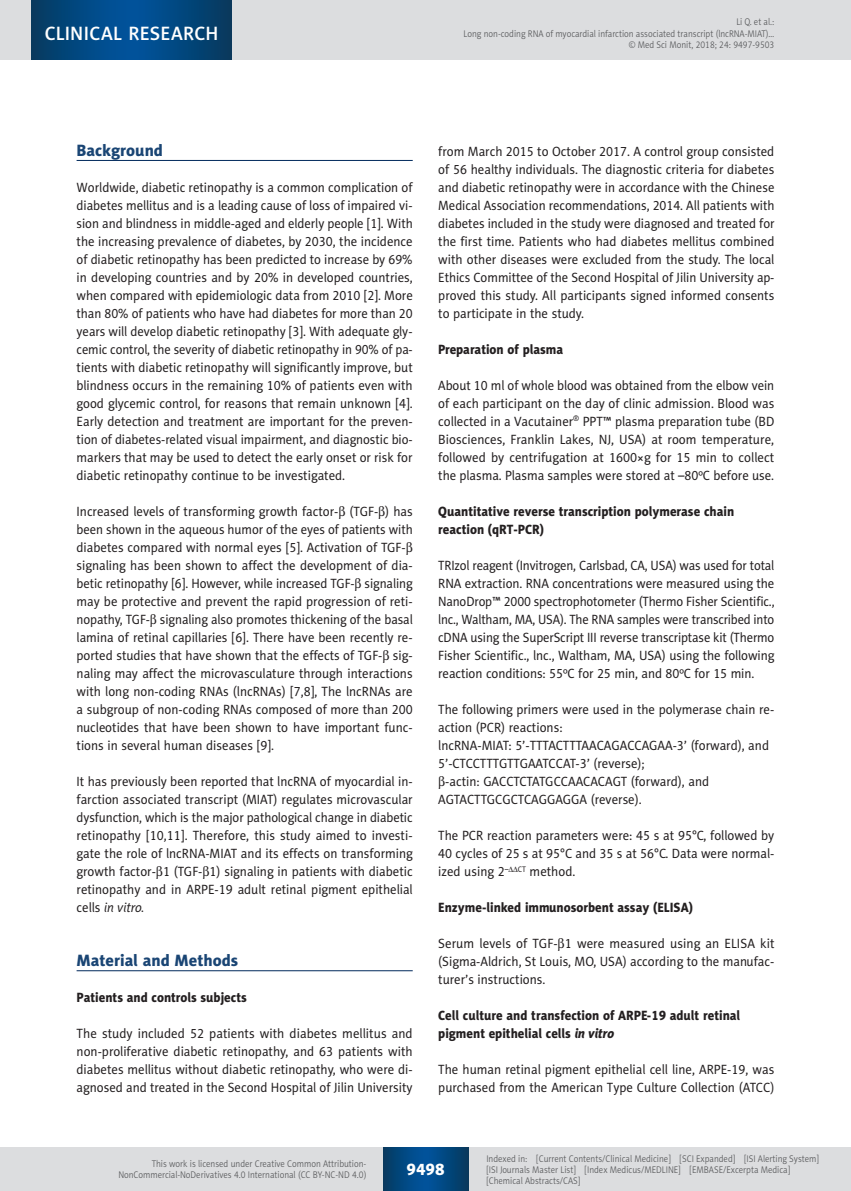
<style>
.page{position:relative;width:851px;height:1191px;background:#fff}
.page>*{position:absolute;margin:0;border:0;box-sizing:border-box;transform-origin:0 0}
.t1{font:19.5px "Naomi Sans EFN Medium";letter-spacing:.015em;color:#fff}
.MSM_Headline_1{font:16.5px "Naomi Sans EFN Heavy";color:#1a4574}
.t2{font:16.5px "Naomi Sans EFN Heavy";color:#fff}
.MSM_Body{font:13.5px/18px "Naomi Sans EFN";color:#231f20;text-align:justify;scale:.95 1}
.MSM_Body-2{font:13.5px/18px "Naomi Sans EFN";color:#231f20;text-align:justify;scale:.94 1}
.MSM_Body-3{font:13.5px/18px "Naomi Sans EFN";color:#231f20;text-align:justify;scale:.96 1}
.MSM_Headline_2{font:13.5px/18px "Naomi Sans EFN Heavy";color:#231f20;scale:.95 1}
.MSM_Body_no_before{font:13.5px "Naomi Sans EFN";color:#231f20;scale:.95 1}
.MSM_pagina_sygnatura{font:9.75px/11.2px "Naomi Sans EFN Light";color:#57585a;scale:.9 1}
.MSM_pagina_zywa{font:9.75px/11.2px "Naomi Sans EFN Light";color:#57585a;text-align:right;scale:.9 1}
.s1{font-family:"Standard Sym L"}
.s2{font-style:italic}
</style>
<div class="page">
<hr style="left:77px;top:160px;width:335px;height:1px;background:#00295c">
<hr style="left:77px;top:970px;width:335px;height:1px;background:#00295c">
<div style="left:0;top:1148px;width:850px;height:43px;background:#dcdddf"></div>
<svg style="left:383px;top:1147px;width:85px;height:43px;background:#02477e"></svg>
<div style="left:0;top:0;width:850px;height:60px;background:#dcdddf"></div>
<hr style="left:850px;top:0;width:1px;height:60px;background:#dcdddf">
<svg style="left:32px;top:0;width:200px;height:60px;background:#02477e"></svg>
<h1 class="t1" style="left:45px;top:22px;width:175px">CLINICAL RESEARCH</h1>
<p class="MSM_pagina_zywa" style="left:463px;top:16px;width:347px">Li Q. et al.:<br>Long non-coding RNA of myocardial infarction associated transcript (lncRNA-MIAT)…</p>
<p class="MSM_pagina_sygnatura" style="left:628px;top:39px;width:163px">© Med Sci Monit, 2018; 24: 9497-9503</p>
<p class="MSM_Headline_1" style="left:77px;top:140px;width:88px">Background</p>
<p class="MSM_Body" style="left:77px;top:178px;width:355px">Worldwide, diabetic retinopathy is a common complication of diabetes mellitus and is a leading cause of loss of impaired vi&shy;sion and blindness in middle-aged and elderly people [1]. With the increasing prevalence of diabetes, by 2030, the incidence of diabetic retinopathy has been predicted to increase by 69% in developing countries and by 20% in developed countries, when compared with epidemiologic data from 2010 [2]. More than 80% of patients who have had diabetes for more than 20 years will develop diabetic retinopathy [3]. With adequate gly&shy;cemic control, the severity of diabetic retinopathy in 90% of pa&shy;tients with diabetic retinopathy will significantly improve, but blindness occurs in the remaining 10% of patients even with good glycemic control, for reasons that remain unknown [4].<br>Early detection and treatment are important for the preven&shy;tion of diabetes-related visual impairment, and diagnostic bio&shy;markers that may be used to detect the early onset or risk for diabetic retinopathy continue to be investigated.</p>
<p class="MSM_Body" style="left:77px;top:502px;width:355px">Increased levels of transforming growth factor-<span class="s1">b</span> (TGF-<span class="s1">b</span>) has been shown in the aqueous humor of the eyes of patients with diabetes compared with normal eyes [5]. Activation of TGF-<span class="s1">b </span>signaling has been shown to affect the development of dia&shy;betic retinopathy [6]. However, while increased TGF-<span class="s1">b</span> signaling may be protective and prevent the rapid progression of reti&shy;nopathy, TGF-<span class="s1">b</span> signaling also promotes thickening of the basal lamina of retinal capillaries [6]. There have been recently re&shy;ported studies that have shown that the effects of TGF-<span class="s1">b</span> sig&shy;naling may affect the microvasculature through interactions with long non-coding RNAs (lncRNAs) [7,8], The lncRNAs are a subgroup of non-coding RNAs composed of more than 200 nucleotides that have been shown to have important func&shy;tions in several human diseases [9].</p>
<p class="MSM_Body" style="left:77px;top:772px;width:355px">It has previously been reported that lncRNA of myocardial in&shy;farction associated transcript (MIAT) regulates microvascular dysfunction, which is the major pathological change in diabetic retinopathy [10,11]. Therefore, this study aimed to investi&shy;gate the role of lncRNA-MIAT and its effects on transforming growth factor-<span class="s1">b</span>1 (TGF-<span class="s1">b</span>1) signaling in patients with diabetic retinopathy and in ARPE-19 adult retinal pigment epithelial cells <span class="s2">in vitro.</span></p>
<p class="MSM_Headline_1" style="left:77px;top:950px;width:163px">Material and Methods</p>
<p class="MSM_Headline_2" style="left:77px;top:988px;width:181px">Patients and controls subjects</p>
<p class="MSM_Body-3" style="left:77px;top:1024px;width:351px">The study included 52 patients with diabetes mellitus and non-proliferative diabetic retinopathy, and 63 patients with diabetes mellitus without diabetic retinopathy, who were di&shy;agnosed and treated in the Second Hospital of Jilin University</p>
<p class="MSM_Body" style="left:438px;top:142px;width:355px">from March 2015 to October 2017. A control group consisted of 56 healthy individuals. The diagnostic criteria for diabetes and diabetic retinopathy were in accordance with the Chinese Medical Association recommendations, 2014. All patients with diabetes included in the study were diagnosed and treated for the first time. Patients who had diabetes mellitus combined with other diseases were excluded from the study. The local Ethics Committee of the Second Hospital of Jilin University ap&shy;proved this study. All participants signed informed consents to participate in the study.</p>
<p class="MSM_Headline_2" style="left:438px;top:340px;width:133px">Preparation of plasma</p>
<p class="MSM_Body-2" style="left:438px;top:376px;width:359px">About 10 ml of whole blood was obtained from the elbow vein of each participant on the day of clinic admission. Blood was collected in a Vacutainer<sup>®</sup> PPT™ plasma preparation tube (BD Biosciences, Franklin Lakes, NJ, USA) at room temperature, followed by centrifugation at 1600×g for 15 min to collect the plasma. Plasma samples were stored at –80ºC before use.</p>
<p class="MSM_Headline_2" style="left:438px;top:502px;width:313px">Quantitative reverse transcription polymerase chain reaction (qRT-PCR)</p>
<p class="MSM_Body-2" style="left:438px;top:556px;width:359px">TRIzol reagent (Invitrogen, Carlsbad, CA, USA) was used for total RNA extraction. RNA concentrations were measured using the NanoDrop™ 2000 spectrophotometer (Thermo Fisher Scientific., lnc., Waltham, MA, USA). The RNA samples were transcribed into cDNA using the SuperScript III reverse transcriptase kit (Thermo Fisher Scientific., lnc., Waltham, MA, USA) using the following reaction conditions: 55ºC for 25 min, and 80ºC for 15 min.</p>
<p class="MSM_Body" style="left:438px;top:700px;width:355px">The following primers were used in the polymerase chain re&shy;action (PCR) reactions:</p>
<p class="MSM_Body_no_before" style="left:438px;top:737px;width:349px">lncRNA-MIAT: 5’-TTTACTTTAACAGACCAGAA-3’ (forward), and</p>
<p class="MSM_Body_no_before" style="left:438px;top:755px;width:219px">5’-CTCCTTTGTTGAATCCAT-3’ (reverse);</p>
<p class="MSM_Body_no_before" style="left:438px;top:773px;width:287px"><span class="s1">b</span>-actin: GACCTCTATGCCAACACAGT (forward), and</p>
<p class="MSM_Body_no_before" style="left:438px;top:791px;width:216px">AGTACTTGCGCTCAGGAGGA (reverse).</p>
<p class="MSM_Body" style="left:438px;top:826px;width:355px">The PCR reaction parameters were: 45 s at 95°C, followed by 40 cycles of 25 s at 95°C and 35 s at 56°C. Data were normal&shy;ized using 2<sup>–</sup><sup>DD</sup><sup>CT</sup> method.</p>
<p class="MSM_Headline_2" style="left:438px;top:898px;width:269px">Enzyme-linked immunosorbent assay (ELISA)</p>
<p class="MSM_Body-3" style="left:438px;top:934px;width:351px">Serum levels of TGF-<span class="s1">b</span>1 were measured using an ELISA kit (Sigma-Aldrich, St Louis, MO, USA) according to the manufac&shy;turer’s instructions.</p>
<p class="MSM_Headline_2" style="left:438px;top:1006px;width:319px">Cell culture and transfection of ARPE-19 adult retinal pigment epithelial cells <span class="s2">in vitro</span></p>
<p class="MSM_Body" style="left:438px;top:1060px;width:355px">The human retinal pigment epithelial cell line, ARPE-19, was purchased from the American Type Culture Collection (ATCC)</p>
<p class="MSM_pagina_sygnatura" style="left:118px;top:1158px;width:277px;text-align:right">This work is licensed under Creative Common Attribution-<br>NonCommercial-NoDerivatives 4.0 International (CC BY-NC-ND 4.0)</p>
<p class="t2" style="left:406px;top:1159px;width:40px">9498</p>
<p class="MSM_pagina_sygnatura" style="left:486px;top:1152px;width:371px">Indexed in: [Current Contents/Clinical Medicine] [SCI Expanded] [ISI Alerting System] [ISI Journals Master List] [Index Medicus/MEDLINE] [EMBASE/Excerpta Medica] [Chemical Abstracts/CAS]</p>
</div>
